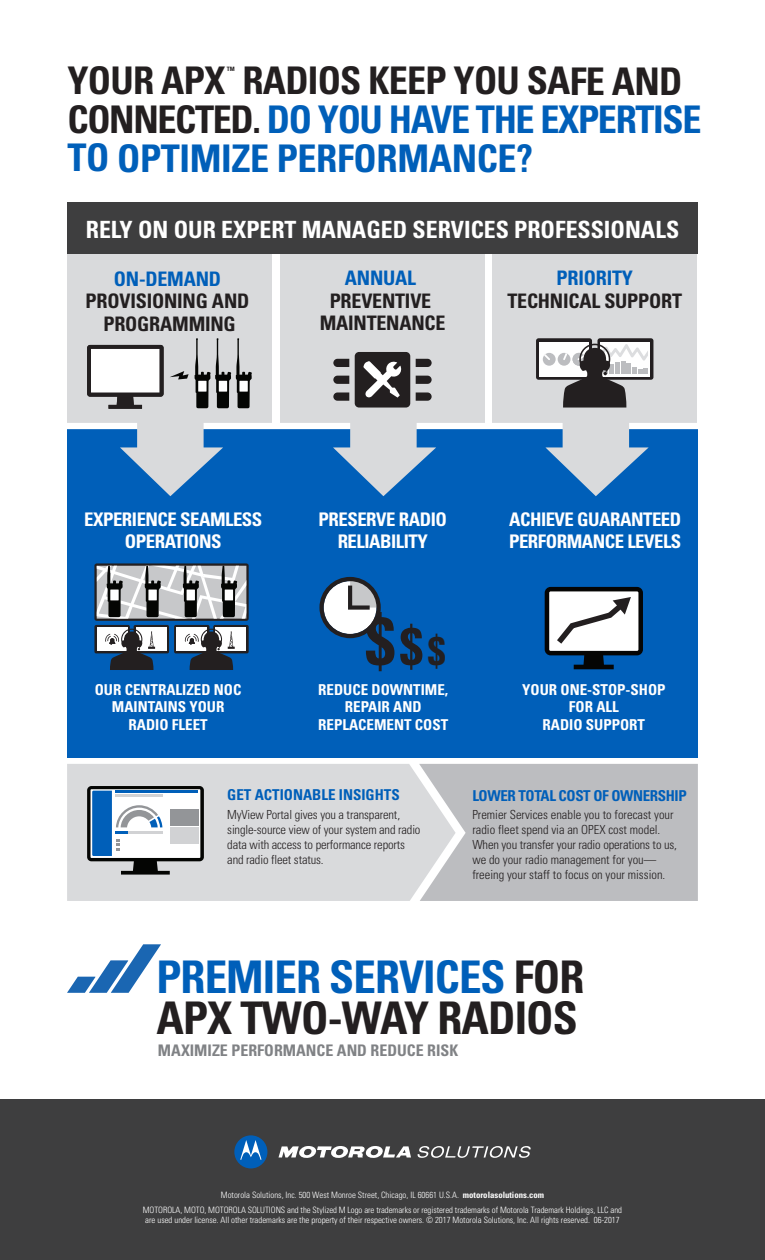
<style>
.page{position:relative;width:765px;height:1260px;background:#fff}
.page>*{position:absolute;margin:0;border:0;box-sizing:border-box;transform-origin:0 0}
.t1{font:700 condensed 67.5px "Univers";color:#231f20}
.t2{font:700 condensed 45px/41.2px "Univers";letter-spacing:-.02em;color:#231f20}
.t3{font:700 condensed 38.12px/38.5px "Univers";letter-spacing:-.035em;color:#005fb9}
.t4{font:700 condensed 38.12px "Univers";letter-spacing:-.02em;color:#231f20}
.t5{font:700 condensed 23.75px "Univers";color:#fff}
.t6{font:700 condensed 20px/22.5px "Univers";letter-spacing:-.01em;color:#231f20;text-align:center}
.t7{font:700 condensed 20px "Univers";letter-spacing:-.01em;color:#005fb9}
.t8{font:700 condensed 18.75px/21.2px "Univers";letter-spacing:-.025em;color:#fff;text-align:center}
.t9{font:700 condensed 16px "Univers";color:#808285}
.t10{font:700 condensed 15px/17.5px "Univers";color:#fff;text-align:center}
.t11{font:700 condensed 15px "Univers";letter-spacing:-.025em;color:#005fb9}
.t12{font:700 condensed 15px "Univers";color:#005fb9}
.t13{font:300 condensed 12.5px/15px "Univers";letter-spacing:-.01em;color:#231f20}
.t14{font:300 condensed 8.75px/14.2px "Univers";color:#fff;text-align:center}
.t15{font:700 condensed 6px "Univers";color:#231f20}
.s1{color:#231f20}
.s2{font-size:52.5px}
.s3{font-size:40px}
.s4{color:#005fb9}
.s5{font-weight:700}
</style>
<div class="page">
<div style="left:280px;top:233px;width:205px;height:193px;background:#d9dadc"></div>
<div style="left:492px;top:233px;width:205px;height:193px;background:#d9dadc"></div>
<div style="left:67px;top:241px;width:205px;height:185px;background:#d9dadc"></div>
<div style="left:67px;top:203px;width:630px;height:51px;background:#3e3e3f"></div>
<div style="left:0;top:1099px;width:765px;height:161px;background:#3e3e3f"></div>
<div style="left:67px;top:426px;width:631px;height:331px;background:#005fb9"></div>
<div style="left:54px;top:423px;width:665px;height:6px;background:#fff"></div>
<svg style="left:333px;top:423px;width:103px;height:73px"></svg>
<svg style="left:279px;top:1146px;width:132px;height:12px"></svg>
<svg style="left:418px;top:1146px;width:113px;height:12px"></svg>
<div style="left:234px;top:1135px;width:33px;height:33px;background:#005fb9;border-radius:50%"></div>
<svg style="left:240px;top:1140px;width:22px;height:20px"></svg>
<svg style="left:67px;top:944px;width:94px;height:49px"></svg>
<div style="left:355px;top:352px;width:55px;height:56px;background:#231f20;border-radius:4px"></div>
<svg style="left:363px;top:361px;width:39px;height:37px"></svg>
<svg style="left:333px;top:376px;width:16px;height:8px"></svg>
<svg style="left:416px;top:359px;width:16px;height:8px"></svg>
<svg style="left:333px;top:359px;width:16px;height:8px"></svg>
<svg style="left:416px;top:376px;width:16px;height:8px"></svg>
<svg style="left:416px;top:392px;width:16px;height:9px"></svg>
<svg style="left:333px;top:392px;width:16px;height:9px"></svg>
<div style="left:536px;top:338px;width:56px;height:42px;background:#221e20;border-radius:3px"></div>
<div style="left:539px;top:342px;width:50px;height:34px;background:#fff"></div>
<div style="left:597px;top:338px;width:56px;height:42px;background:#221e20;border-radius:3px"></div>
<div style="left:601px;top:342px;width:49px;height:34px;background:#fff"></div>
<svg style="left:543px;top:344px;width:106px;height:152px"></svg>
<div style="left:67px;top:764px;width:352px;height:137px;background:#d9dadc"></div>
<svg style="left:419px;top:764px;width:279px;height:137px;background:#c0c1c4"></svg>
<svg style="left:87px;top:786px;width:117px;height:89px"></svg>
<hr style="left:116px;top:791px;width:82px;height:2px;background:#005fb9">
<hr style="left:116px;top:795px;width:47px;height:2px;background:#d1d2d4">
<div style="left:170px;top:809px;width:28px;height:17px;background:#939598"></div>
<div style="left:170px;top:827px;width:28px;height:17px;background:#d1d2d4"></div>
<svg style="left:545px;top:587px;width:98px;height:82px;background:#9aa6b1"></svg>
<svg style="left:94px;top:563px;width:155px;height:58px"></svg>
<svg style="left:97px;top:566px;width:149px;height:53px;background:#aaabab"></svg>
<div style="left:174px;top:625px;width:36px;height:28px;background:#231f20;border-radius:2px"></div>
<div style="left:176px;top:627px;width:31px;height:24px;background:#fff"></div>
<div style="left:213px;top:625px;width:36px;height:28px;background:#231f20;border-radius:2px"></div>
<div style="left:216px;top:627px;width:30px;height:24px;background:#fff"></div>
<div style="left:94px;top:625px;width:36px;height:28px;background:#231f20;border-radius:2px"></div>
<div style="left:97px;top:627px;width:31px;height:24px;background:#fff"></div>
<div style="left:134px;top:625px;width:35px;height:28px;background:#231f20;border-radius:2px"></div>
<div style="left:136px;top:627px;width:31px;height:24px;background:#fff"></div>
<svg style="left:105px;top:629px;width:50px;height:41px"></svg>
<svg style="left:184px;top:629px;width:51px;height:41px"></svg>
<svg style="left:319px;top:577px;width:62px;height:61px"></svg>
<svg style="left:87px;top:338px;width:165px;height:158px"></svg>
<h3 class="t4" style="left:68px;top:57px;width:616px">YOUR APX RADIOS KEEP YOU SAFE AND</h3>
<p class="t15" style="left:227px;top:65px;width:9px">TM</p>
<h3 class="t3" style="left:67px;top:100px;width:636px"><span class="s1">CONNECTED.</span> DO YOU HAVE THE EXPERTISE<br>TO OPTIMIZE PERFORMANCE?</h3>
<h3 class="t5" style="left:86px;top:215px;width:595px">RELY ON OUR EXPERT MANAGED SERVICES PROFESSIONALS</h3>
<h3 class="t7" style="left:114px;top:266px;width:109px">ON-DEMAND</h3>
<h3 class="t6" style="left:86px;top:290px;width:165px">PROVISIONING AND<br>PROGRAMMING</h3>
<h3 class="t7" style="left:345px;top:266px;width:73px">ANNUAL</h3>
<h3 class="t6" style="left:320px;top:289px;width:127px">PREVENTIVE<br>MAINTENANCE</h3>
<h3 class="t7" style="left:557px;top:266px;width:78px">PRIORITY</h3>
<h3 class="t6" style="left:507px;top:289px;width:176px">TECHNICAL SUPPORT</h3>
<h3 class="t8" style="left:84px;top:509px;width:180px">EXPERIENCE SEAMLESS<br>OPERATIONS</h3>
<h3 class="t8" style="left:509px;top:509px;width:174px;text-align:left">ACHIEVE GUARANTEED<br>PERFORMANCE LEVELS</h3>
<h3 class="t8" style="left:319px;top:509px;width:130px">PRESERVE RADIO<br>RELIABILITY</h3>
<h1 class="t1" style="left:365px;top:599px;width:82px">$<span class="s2">$</span><span class="s3">$</span></h1>
<h3 class="t10" style="left:95px;top:680px;width:148px">OUR CENTRALIZED NOC<br>MAINTAINS YOUR<br>RADIO FLEET</h3>
<h3 class="t10" style="left:318px;top:680px;width:132px">REDUCE DOWNTIME,<br>REPAIR AND<br>REPLACEMENT COST</h3>
<h3 class="t10" style="left:522px;top:680px;width:145px">YOUR ONE-STOP-SHOP<br>FOR ALL<br>RADIO SUPPORT</h3>
<h3 class="t12" style="left:227px;top:786px;width:174px">GET ACTIONABLE INSIGHTS</h3>
<h3 class="t13" style="left:227px;top:807px;width:195px">MyView Portal gives you a transparent, single-source view of your system and radio data with access to performance reports and radio fleet status.</h3>
<h3 class="t11" style="left:472px;top:786px;width:216px">LOWER TOTAL COST OF OWNERSHIP</h3>
<h3 class="t13" style="left:472px;top:807px;width:206px">Premier Services enable you to forecast your radio fleet spend via an OPEX cost model.<br>When you transfer your radio operations to us, we do your radio management for you— freeing your staff to focus on your mission.</h3>
<h2 class="t2" style="left:156px;top:956px;width:430px"><span class="s4">PREMIER SERVICES</span> FOR<br>APX TWO-WAY RADIOS</h2>
<h3 class="t9" style="left:158px;top:1041px;width:302px">MAXIMIZE PERFORMANCE AND REDUCE RISK</h3>
<p class="t14" style="left:143px;top:1188px;width:481px">Motorola Solutions, Inc. 500 West Monroe Street, Chicago, IL 60661 U.S.A. <span class="s5">motorolasolutions.com<br></span>MOTOROLA, MOTO, MOTOROLA SOLUTIONS and the Stylized M Logo are trademarks or registered trademarks of Motorola Trademark Holdings, LLC and</p>
<p class="t14" style="left:145px;top:1213px;width:476px">are used under license. All other trademarks are the property of their respective owners. © 2017 Motorola Solutions, Inc. All rights reserved. 06-2017</p>
</div>
